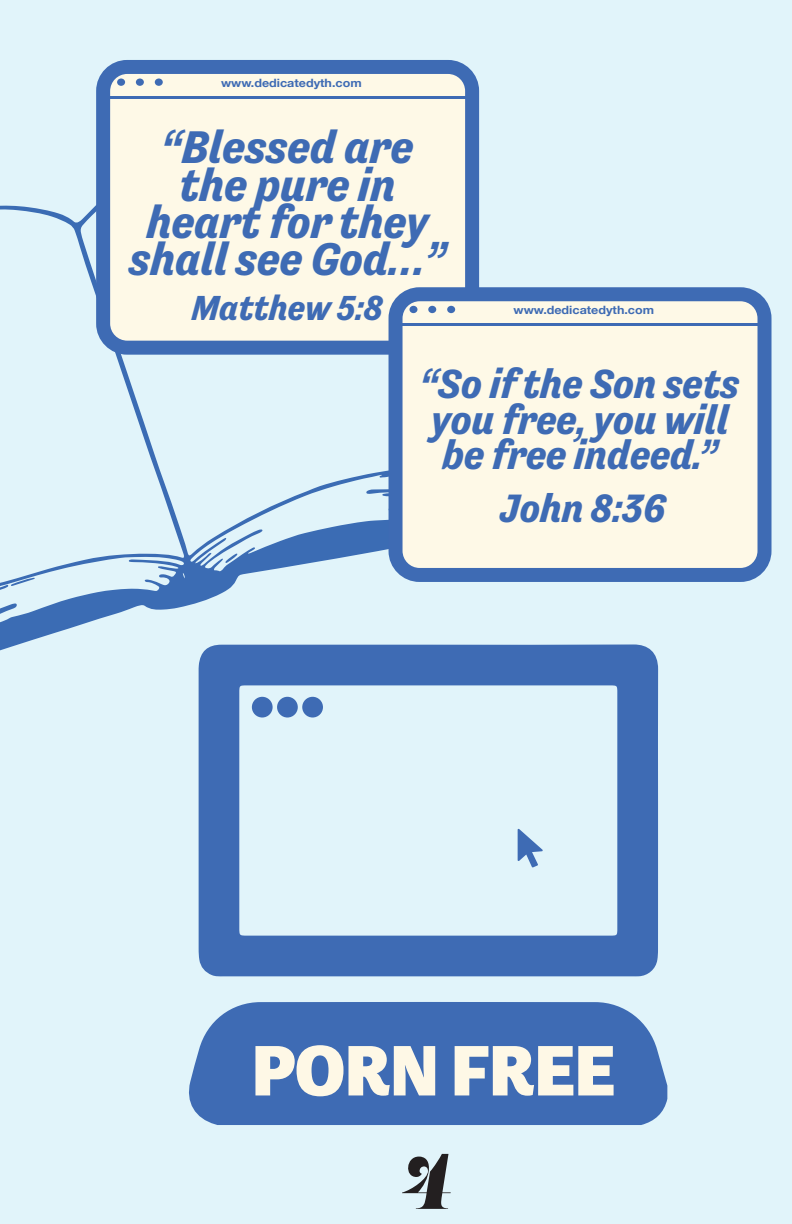
<style>
.page{position:relative;width:792px;height:1224px;background:#e1f4fa}
.page>*{position:absolute;margin:0;border:0;box-sizing:border-box;transform-origin:0 0}
.t1{font:78.6px "Lust Script";color:#231f20}
.t2{font:900 73.2px "Tenso";color:#fef8e6}
.t3{font:italic 700 47px/37.4px "Tenso";color:#3e6bb4;text-align:center}
.t4{font:italic 700 41.6px/35.8px "Tenso";color:#3e6bb4}
.t5{font:italic 700 40.6px "Tenso";color:#3e6bb4}
.t6{font:italic 700 35.6px "Tenso";color:#3e6bb4}
.t7{font:700 11.4px "Helvetica Neue";color:#3e6bb4;scale:1.09 1}
</style>
<div class="page">
<div style="left:189px;top:1002px;width:478px;height:123px;background:#3e6bb4"></div>
<svg style="left:199px;top:644px;width:459px;height:333px"></svg>
<hr style="left:0;top:0;width:1px;height:1224px;background:#e36267">
<svg style="left:0;top:122px;width:467px;height:555px"></svg>
<svg style="left:0;top:542px;width:35px;height:104px"></svg>
<svg style="left:225px;top:554px;width:12px;height:9px"></svg>
<div style="left:103px;top:67px;width:369px;height:281px;background:#fef9e7;border-radius:24px"></div>
<div style="left:96px;top:60px;width:383px;height:295px;border:14px solid #3e6bb4;border-radius:24px"></div>
<hr style="left:104px;top:96px;width:367px;height:2px;background:#3e6bb4">
<div style="left:117px;top:79px;width:8px;height:7px;background:#3e6bb4;border-radius:50%"></div>
<div style="left:136px;top:79px;width:8px;height:7px;background:#3e6bb4;border-radius:50%"></div>
<div style="left:155px;top:79px;width:8px;height:7px;background:#3e6bb4;border-radius:50%"></div>
<div style="left:396px;top:294px;width:369px;height:281px;background:#fef9e7;border-radius:24px"></div>
<div style="left:389px;top:287px;width:383px;height:295px;border:14px solid #3e6bb4;border-radius:24px"></div>
<hr style="left:396px;top:323px;width:368px;height:3px;background:#3e6bb4">
<div style="left:409px;top:306px;width:8px;height:7px;background:#3e6bb4;border-radius:50%"></div>
<div style="left:428px;top:306px;width:8px;height:7px;background:#3e6bb4;border-radius:50%"></div>
<div style="left:447px;top:306px;width:8px;height:7px;background:#3e6bb4;border-radius:50%"></div>
<p class="t7" style="left:221px;top:74px;width:130px">www.dedicatedyth.com</p>
<p class="t3" style="left:130px;top:128px;width:318px">“Blessed are the pure in heart for they shall see God…”</p>
<p class="t6" style="left:192px;top:288px;width:193px">Matthew 5:8</p>
<p class="t7" style="left:513px;top:301px;width:130px">www.dedicatedyth.com</p>
<p class="t4" style="left:420px;top:366px;width:321px">“So if the Son sets you free, you will be free indeed.”</p>
<p class="t5" style="left:501px;top:485px;width:167px">John 8:36</p>
<h2 class="t2" style="left:252px;top:1028px;width:365px">PORN FREE</h2>
<h1 class="t1" style="left:399px;top:1130px;width:51px">4</h1>
</div>
